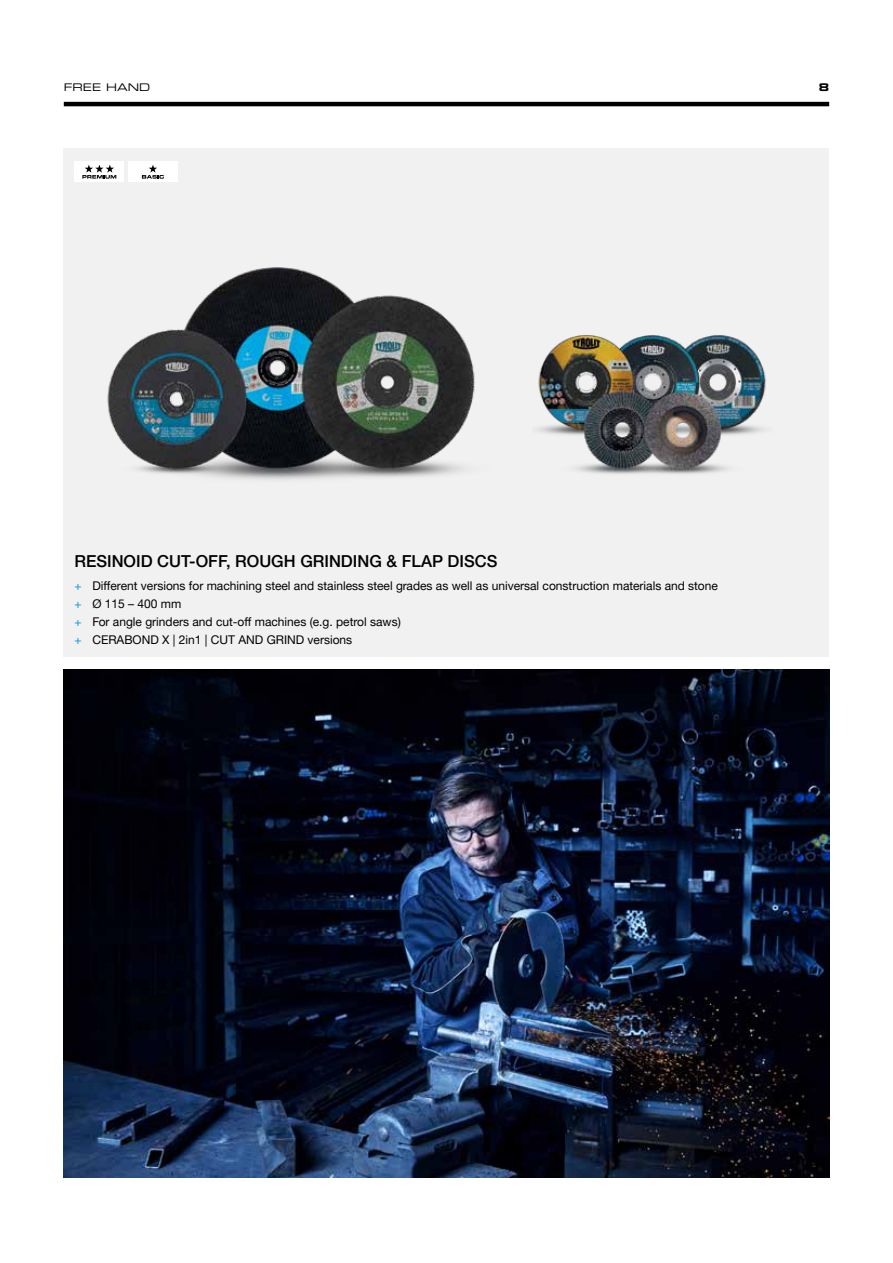
<style>
.page{position:relative;width:893px;height:1263px;background:#fff}
.page>*{position:absolute;margin:0;border:0;box-sizing:border-box;transform-origin:0 0}
.t1{font:500 16.5px "Helvetica Neue LTW1 G";color:#000}
.t2{font:12px/18px "Helvetica Neue LTW1 G";color:#000}
.t3{font:10.5px "Eurostile LT Std Ex 2";color:#000}
.t4{font:10.5px "Eurostile LT Std Bold Ex 2";color:#000}
.s1{font-family:"Helvetica Neue LT Pro";color:#0095da}
</style>
<div class="page">
<hr style="left:64px;top:102px;width:765px;height:4px;background:#000">
<img style="left:64px;top:670px;width:765px;height:508px">
<div style="left:64px;top:149px;width:765px;height:508px;background:#f1f1f2"></div>
<img style="left:107px;top:267px;width:368px;height:213px">
<img style="left:537px;top:335px;width:229px;height:139px">
<div style="left:75px;top:162px;width:49px;height:20px;background:#fff"></div>
<svg style="left:82px;top:165px;width:34px;height:14px"></svg>
<div style="left:128px;top:162px;width:49px;height:20px;background:#fff"></div>
<svg style="left:142px;top:165px;width:22px;height:14px"></svg>
<p class="t3" style="left:64px;top:80px;width:88px">FREE HAND</p>
<p class="t4" style="left:819px;top:80px;width:12px">8</p>
<h1 class="t1" style="left:74px;top:551px;width:424px">RESINOID CUT-OFF, ROUGH GRINDING &amp; FLAP DISCS</h1>
<p class="t2" style="left:74px;top:576px;width:645px"><span class="s1">+</span> Different versions for machining steel and stainless steel grades as well as universal construction materials and stone <span class="s1">+</span> Ø 115 – 400 mm<br><span class="s1">+</span> For angle grinders and cut-off machines (e.g. petrol saws)<br><span class="s1">+</span> CERABOND X | 2in1 | CUT AND GRIND versions</p>
</div>
